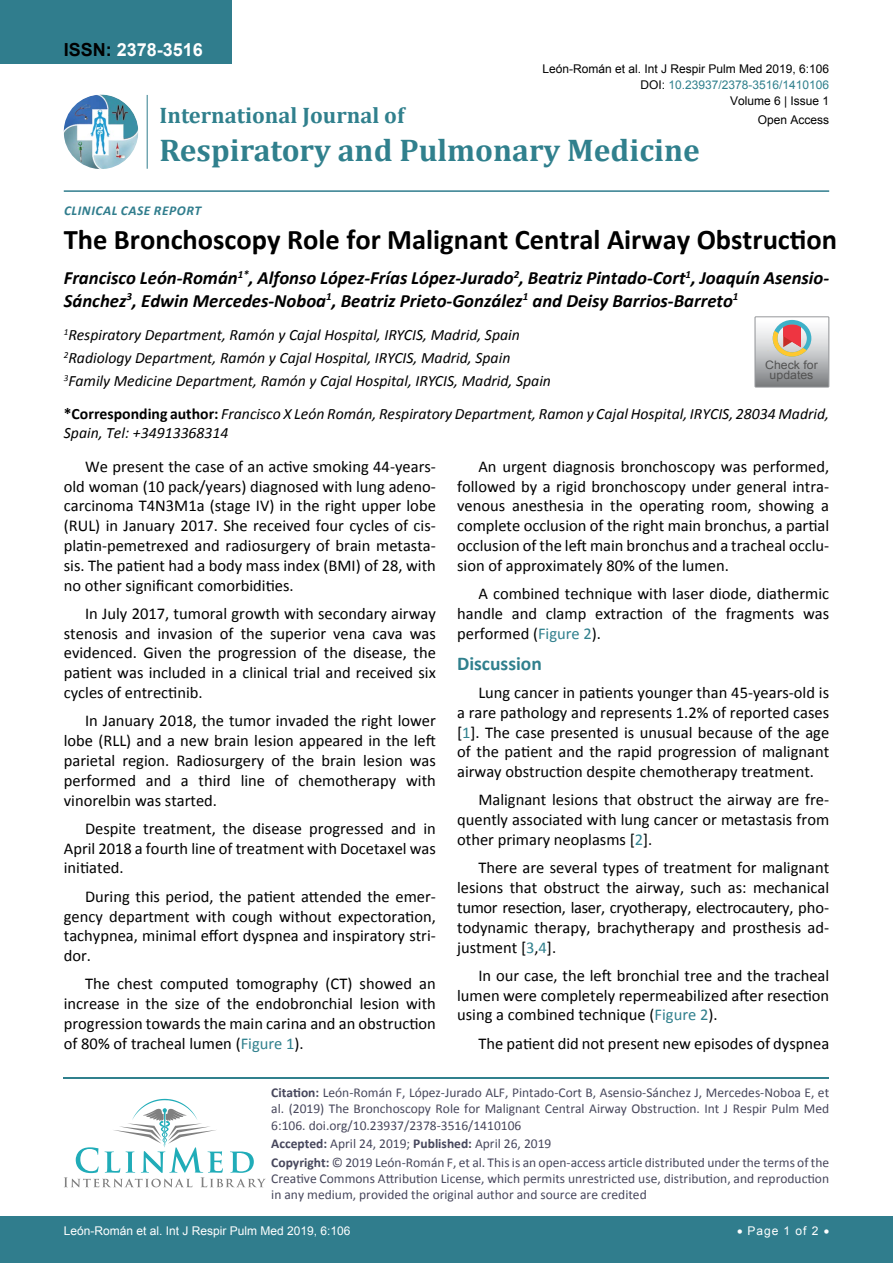
<style>
.page{position:relative;width:893px;height:1263px;background:#fff}
.page>*{position:absolute;margin:0;border:0;box-sizing:border-box;transform-origin:0 0}
.t1{font:700 31.5px "Cambria";color:#30808d}
.t2{font:700 28.5px "Calibri";color:#000}
.t3{font:700 22.5px "Cambria";color:#30808d}
.t4{font:700 19.5px "Calibri";color:#30808d}
.t5{font:italic 700 18.75px/22.5px "Calibri";color:#000}
.t6{font:700 18px "Arial";color:#fff}
.t7{font:16.5px/19.8px "Calibri";color:#000;text-align:justify}
.t8{font:italic 15.75px/23.1px "Calibri";color:#000}
.t9{font:13.5px/16.2px "Calibri";color:#47475c}
.t10{font:italic 700 13.5px "Calibri";letter-spacing:.04em;color:#307d8d}
.t11{font:12px "Arial";color:#000}
.t12{font:12px "Arial";color:#fff}
.t13{font:12px "Arial";color:#30808d}
.t14{font:11.7px/10.1px "Arial";color:#535353;text-align:center;scale:1.06 1}
.s1{color:#000}
.s2{font-weight:700;font-style:normal}
.s3{color:#30808d}
.s4{font-weight:700}
</style>
<div class="page">
<div style="left:0;top:1217px;width:893px;height:46px;background:#307d8d"></div>
<div style="left:0;top:0;width:231px;height:64px;background:#307d8d"></div>
<img style="left:64px;top:95px;width:74px;height:74px;border-radius:37px">
<hr style="left:147px;top:95px;width:1px;height:74px;background:#307d8d">
<hr style="left:64px;top:190px;width:765px;height:2px;background:#307d8d">
<hr style="left:64px;top:1077px;width:765px;height:1px;background:#30808d">
<svg style="left:64px;top:1099px;width:202px;height:88px"></svg>
<svg style="left:755px;top:317px;width:74px;height:70px;background:#bdb6b3"></svg>
<p class="t6" style="left:64px;top:38px;width:141px"><span class="s1">ISSN:</span> 2378-3516</p>
<p class="t11" style="left:542px;top:60px;width:288px">León-Román et al. Int J Respir Pulm Med 2019, 6:106</p>
<p class="t11" style="left:730px;top:93px;width:101px">Volume 6 | Issue 1</p>
<p class="t13" style="left:640px;top:77px;width:190px"><span class="s1">DOI:</span> 10.23937/2378-3516/1410106</p>
<h3 class="t3" style="left:160px;top:100px;width:246px">International Journal of</h3>
<h1 class="t1" style="left:160px;top:128px;width:542px">Respiratory and Pulmonary Medicine</h1>
<p class="t11" style="left:758px;top:112px;width:73px">Open Access</p>
<p class="t10" style="left:64px;top:202px;width:40px">Cl inical</p>
<p class="t10" style="left:121px;top:202px;width:17px">Case</p>
<p class="t10" style="left:154px;top:202px;width:49px">Report</p>
<h2 class="t2" style="left:64px;top:221px;width:775px">The Bronchoscopy Role for Malignant Central Airway Obstruction</h2>
<p class="t5" style="left:64px;top:267px;width:767px">Francisco León-Román<sup>1*</sup>, Alfonso López-Frías López-Jurado<sup>2</sup>, Beatriz Pintado-Cort<sup>1</sup>, Joaquín Asensio-<br>Sánchez<sup>3</sup>, Edwin Mercedes-Noboa<sup>1</sup>, Beatriz Prieto-González<sup>1</sup> and Deisy Barrios-Barreto<sup>1</sup></p>
<p class="t8" style="left:64px;top:322px;width:489px"><sup>1</sup>Respiratory Department, Ramón y Cajal Hospital, IRYCIS, Madrid, Spain<br><sup>2</sup>Radiology Department, Ramón y Cajal Hospital, IRYCIS, Madrid, Spain<br><sup>3</sup>Family Medicine Department, Ramón y Cajal Hospital, IRYCIS, Madrid, Spain</p>
<p class="t8" style="left:64px;top:404px;width:767px;line-height:18.9px"><span class="s2">*Corresponding author:</span> Francisco X León Román, Respiratory Department, Ramon y Cajal Hospital, IRYCIS, 28034 Madrid,<br>Spain, Tel: +34913368314</p>
<p class="t14" style="left:765px;top:360px;width:51px">Check for updates</p>
<p class="t7" style="left:64px;top:456px;width:374px;text-indent:21px">We present the case of an active smoking 44-years&shy;old woman (10 pack/years) diagnosed with lung adeno&shy;carcinoma T4N3M1a (stage IV) in the right upper lobe (RUL) in January 2017. She received four cycles of cis&shy;platin-pemetrexed and radiosurgery of brain metasta&shy;sis. The patient had a body mass index (BMI) of 28, with no other significant comorbidities.</p>
<p class="t7" style="left:64px;top:603px;width:374px;text-indent:21px">In July 2017, tumoral growth with secondary airway stenosis and invasion of the superior vena cava was evidenced. Given the progression of the disease, the patient was included in a clinical trial and received six cycles of entrectinib.</p>
<p class="t7" style="left:64px;top:711px;width:374px;text-indent:21px">In January 2018, the tumor invaded the right lower lobe (RLL) and a new brain lesion appeared in the left parietal region. Radiosurgery of the brain lesion was performed and a third line of chemotherapy with vinorelbin was started.</p>
<p class="t7" style="left:64px;top:818px;width:374px;text-indent:21px">Despite treatment, the disease progressed and in April 2018 a fourth line of treatment with Docetaxel was initiated.</p>
<p class="t7" style="left:64px;top:886px;width:374px;text-indent:21px">During this period, the patient attended the emer&shy;gency department with cough without expectoration, tachypnea, minimal effort dyspnea and inspiratory stri&shy;dor.</p>
<p class="t7" style="left:64px;top:974px;width:374px;text-indent:21px">The chest computed tomography (CT) showed an increase in the size of the endobronchial lesion with progression towards the main carina and an obstruction of 80% of tracheal lumen (<span class="s3">Figure 1</span>).</p>
<p class="t7" style="left:457px;top:456px;width:374px;text-indent:21px">An urgent diagnosis bronchoscopy was performed, followed by a rigid bronchoscopy under general intra&shy;venous anesthesia in the operating room, showing a complete occlusion of the right main bronchus, a partial occlusion of the left main bronchus and a tracheal occlu&shy;sion of approximately 80% of the lumen.</p>
<p class="t7" style="left:457px;top:584px;width:374px;text-indent:21px">A combined technique with laser diode, diathermic handle and clamp extraction of the fragments was performed (<span class="s3">Figure 2</span>).</p>
<p class="t4" style="left:457px;top:651px;width:86px">Discussion</p>
<p class="t7" style="left:457px;top:683px;width:374px;text-indent:21px">Lung cancer in patients younger than 45-years-old is a rare pathology and represents 1.2% of reported cases [<span class="s3">1</span>]. The case presented is unusual because of the age of the patient and the rapid progression of malignant airway obstruction despite chemotherapy treatment.</p>
<p class="t7" style="left:457px;top:790px;width:374px;text-indent:21px">Malignant lesions that obstruct the airway are fre&shy;quently associated with lung cancer or metastasis from other primary neoplasms [<span class="s3">2</span>].</p>
<p class="t7" style="left:457px;top:858px;width:374px;text-indent:21px">There are several types of treatment for malignant lesions that obstruct the airway, such as: mechanical tumor resection, laser, cryotherapy, electrocautery, pho&shy;todynamic therapy, brachytherapy and prosthesis ad&shy;justment [<span class="s3">3</span>,<span class="s3">4</span>].</p>
<p class="t7" style="left:457px;top:965px;width:374px;text-indent:21px">In our case, the left bronchial tree and the tracheal lumen were completely repermeabilized after resection using a combined technique (<span class="s3">Figure 2</span>).</p>
<p class="t7" style="left:478px;top:1033px;width:352px">The patient did not present new episodes of dyspnea</p>
<p class="t9" style="left:271px;top:1084px;width:559px;text-align:justify"><span class="s4">Citation:</span> León-Román F, López-Jurado ALF, Pintado-Cort B, Asensio-Sánchez J, Mercedes-Noboa E, et al. (2019) The Bronchoscopy Role for Malignant Central Airway Obstruction. Int J Respir Pulm Med 6:106. doi.org/10.23937/2378-3516/1410106</p>
<p class="t9" style="left:271px;top:1134px;width:559px;line-height:18.6px"><span class="s4">Accepted:</span> April 24, 2019; <span class="s4">Published:</span> April 26, 2019<br><span class="s4">Copyright:</span> © 2019 León-Román F, et al. This is an open-access article distributed under the terms of the</p>
<p class="t9" style="left:271px;top:1170px;width:559px">Creative Commons Attribution License, which permits unrestricted use, distribution, and reproduction in any medium, provided the original author and source are credited</p>
<p class="t12" style="left:64px;top:1223px;width:288px">León-Román et al. Int J Respir Pulm Med 2019, 6:106</p>
<p class="t12" style="left:737px;top:1223px;width:94px">• Page 1 of 2 •</p>
</div>
